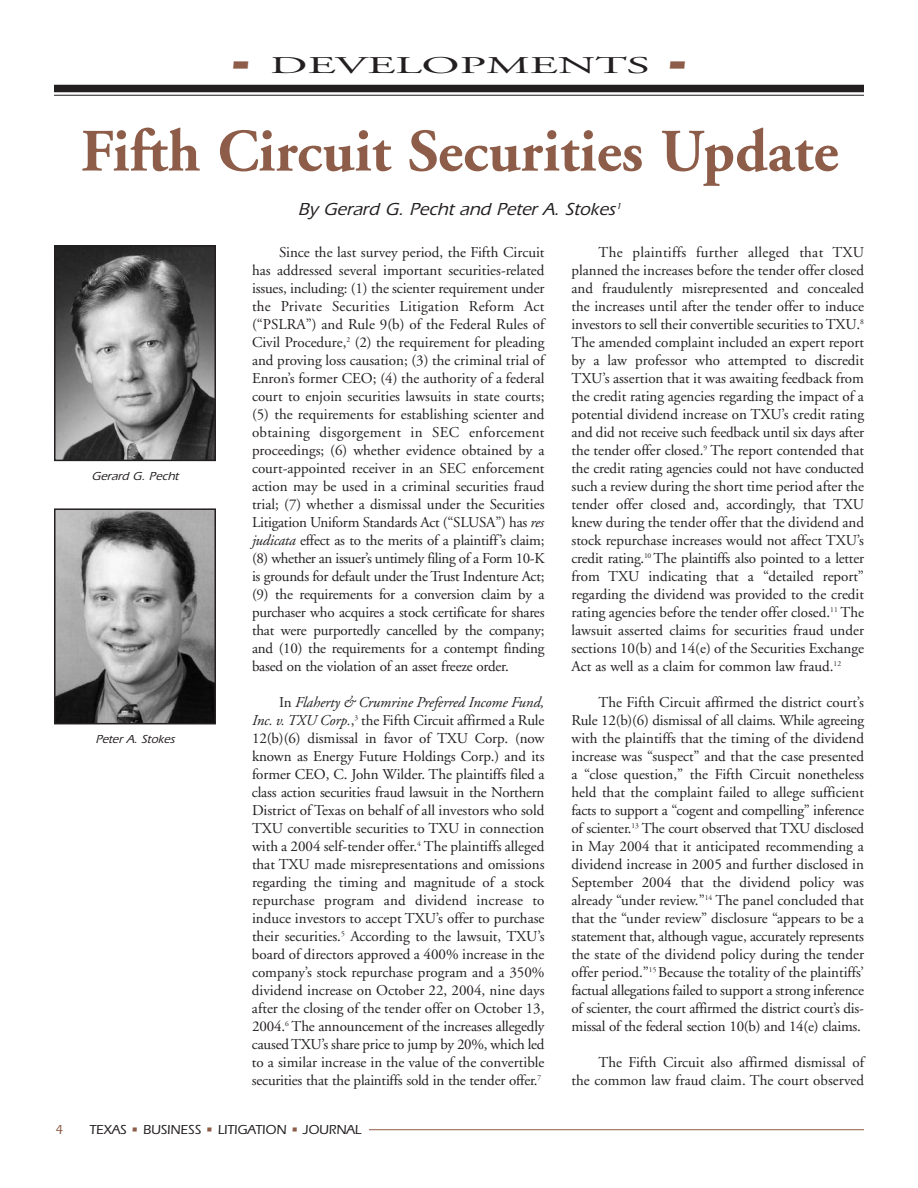
<style>
.page{position:relative;width:918px;height:1188px;background:#fff}
.page>*{position:absolute;margin:0;border:0;box-sizing:border-box;transform-origin:0 0}
.t1{font:700 60px "Adobe Garamond";color:#8d5d49}
.t2{font:24px "Adobe Garamond";color:#231f20;scale:2 1}
.t3{font:italic 500 18px "Itc Eras";color:#231f20}
.t4{font:15px/18px "Adobe Garamond";letter-spacing:-.015em;color:#231f20;text-align:justify}
.t5{font:500 13.5px "Itc Eras";color:#231f20}
.t6{font:500 13.5px "Itc Eras";color:#8d5d49}
.t7{font:italic 500 12px "Itc Eras";color:#231f20}
.s1{font-family:"Itc Eras";font-weight:500;color:#8d5d49}
.s2{font-style:italic}
.s3{color:#8d5d49}
</style>
<div class="page">
<hr style="left:369px;top:1129px;width:495px;height:1px;background:#8d5d49">
<div style="left:54px;top:85px;width:810px;height:7px;background:#231f20"></div>
<hr style="left:54px;top:95px;width:810px;height:1px;background:#231f20">
<img style="left:57px;top:248px;width:156px;height:210px">
<div style="left:54px;top:245px;width:162px;height:216px;border:2px solid #231f20"></div>
<img style="left:57px;top:511px;width:156px;height:210px">
<div style="left:54px;top:508px;width:162px;height:216px;border:2px solid #231f20"></div>
<h2 class="t2" style="left:227px;top:56px;width:234px"><span class="s1">•</span> DEVELOPMENTS <span class="s1">•</span></h2>
<h1 class="t1" style="left:81px;top:128px;width:759px">Fifth Circuit Securities Update</h1>
<p class="t3" style="left:298px;top:203px;width:327px">By Gerard G. Pecht and Peter A. Stokes<sup>1</sup></p>
<p class="t7" style="left:92px;top:472px;width:88px">Gerard G. Pecht</p>
<p class="t7" style="left:95px;top:735px;width:83px">Peter A. Stokes</p>
<p class="t4" style="left:252px;top:245px;width:294px;text-indent:27px">Since the last survey period, the Fifth Circuit has addressed several important securities-related issues, including: (1) the scienter requirement under the Private Securities Litigation Reform Act (“PSLRA”) and Rule 9(b) of the Federal Rules of Civil Procedure,<sup>2</sup> (2) the requirement for pleading and proving loss causation; (3) the criminal trial of Enron’s former CEO; (4) the authority of a federal court to enjoin securities lawsuits in state courts; (5) the requirements for establishing scienter and obtaining disgorgement in SEC enforcement proceedings; (6) whether evidence obtained by a court-appointed receiver in an SEC enforcement action may be used in a criminal securities fraud trial; (7) whether a dismissal under the Securities Litigation Uniform Standards Act (“SLUSA”) has <span class="s2">res judicata</span> effect as to the merits of a plaintiff’s claim; (8) whether an issuer’s untimely filing of a Form 10-K is grounds for default under the Trust Indenture Act; (9) the requirements for a conversion claim by a purchaser who acquires a stock certificate for shares that were purportedly cancelled by the company; and (10) the requirements for a contempt finding based on the violation of an asset freeze order.</p>
<p class="t4" style="left:252px;top:695px;width:294px;text-indent:27px">In <span class="s2">Flaherty &amp; Crumrine Preferred Income Fund, Inc. v. TXU Corp.</span>,<sup>3</sup> the Fifth Circuit affirmed a Rule 12(b)(6) dismissal in favor of TXU Corp. (now known as Energy Future Holdings Corp.) and its former CEO, C. John Wilder. The plaintiffs filed a class action securities fraud lawsuit in the Northern District of Texas on behalf of all investors who sold TXU convertible securities to TXU in connection with a 2004 self-tender offer.<sup>4</sup> The plaintiffs alleged that TXU made misrepresentations and omissions regarding the timing and magnitude of a stock repurchase program and dividend increase to induce investors to accept TXU’s offer to purchase their securities.<sup>5</sup> According to the lawsuit, TXU’s board of directors approved a 400% increase in the company’s stock repurchase program and a 350% dividend increase on October 22, 2004, nine days after the closing of the tender offer on October 13, 2004.<sup>6</sup> The announcement of the increases allegedly caused TXU’s share price to jump by 20%, which led to a similar increase in the value of the convertible securities that the plaintiffs sold in the tender offer.<sup>7</sup></p>
<p class="t6" style="left:56px;top:1125px;width:9px">4</p>
<p class="t5" style="left:90px;top:1125px;width:273px">TEXAS <span class="s3">•</span> BUSINESS <span class="s3">•</span> LITIGATION <span class="s3">•</span> JOURNAL</p>
<p class="t4" style="left:572px;top:245px;width:294px;text-indent:27px">The plaintiffs further alleged that TXU planned the increases before the tender offer closed and fraudulently misrepresented and concealed the increases until after the tender offer to induce investors to sell their convertible securities to TXU.<sup>8<br></sup>The amended complaint included an expert report by a law professor who attempted to discredit TXU’s assertion that it was awaiting feedback from the credit rating agencies regarding the impact of a potential dividend increase on TXU’s credit rating and did not receive such feedback until six days after the tender offer closed.<sup>9</sup> The report contended that the credit rating agencies could not have conducted such a review during the short time period after the tender offer closed and, accordingly, that TXU knew during the tender offer that the dividend and stock repurchase increases would not affect TXU’s credit rating.<sup>10</sup> The plaintiffs also pointed to a letter from TXU indicating that a “detailed report” regarding the dividend was provided to the credit rating agencies before the tender offer closed.<sup>11</sup> The lawsuit asserted claims for securities fraud under sections 10(b) and 14(e) of the Securities Exchange Act as well as a claim for common law fraud.<sup>12</sup></p>
<p class="t4" style="left:572px;top:695px;width:294px;text-indent:27px">The Fifth Circuit affirmed the district court’s Rule 12(b)(6) dismissal of all claims. While agreeing with the plaintiffs that the timing of the dividend increase was “suspect” and that the case presented a “close question,” the Fifth Circuit nonetheless held that the complaint failed to allege sufficient facts to support a “cogent and compelling” inference of scienter.<sup>13</sup> The court observed that TXU disclosed in May 2004 that it anticipated recommending a dividend increase in 2005 and further disclosed in September 2004 that the dividend policy was already “under review.”<sup>14</sup> The panel concluded that that the “under review” disclosure “appears to be a statement that, although vague, accurately represents the state of the dividend policy during the tender offer period.”<sup>15</sup> Because the totality of the plaintiffs’ factual allegations failed to support a strong inference of scienter, the court affirmed the district court’s dis&shy;missal of the federal section 10(b) and 14(e) claims.</p>
<p class="t4" style="left:572px;top:1055px;width:294px;text-align:right">The Fifth Circuit also affirmed dismissal of<br>the common law fraud claim. The court observed</p>
</div>
